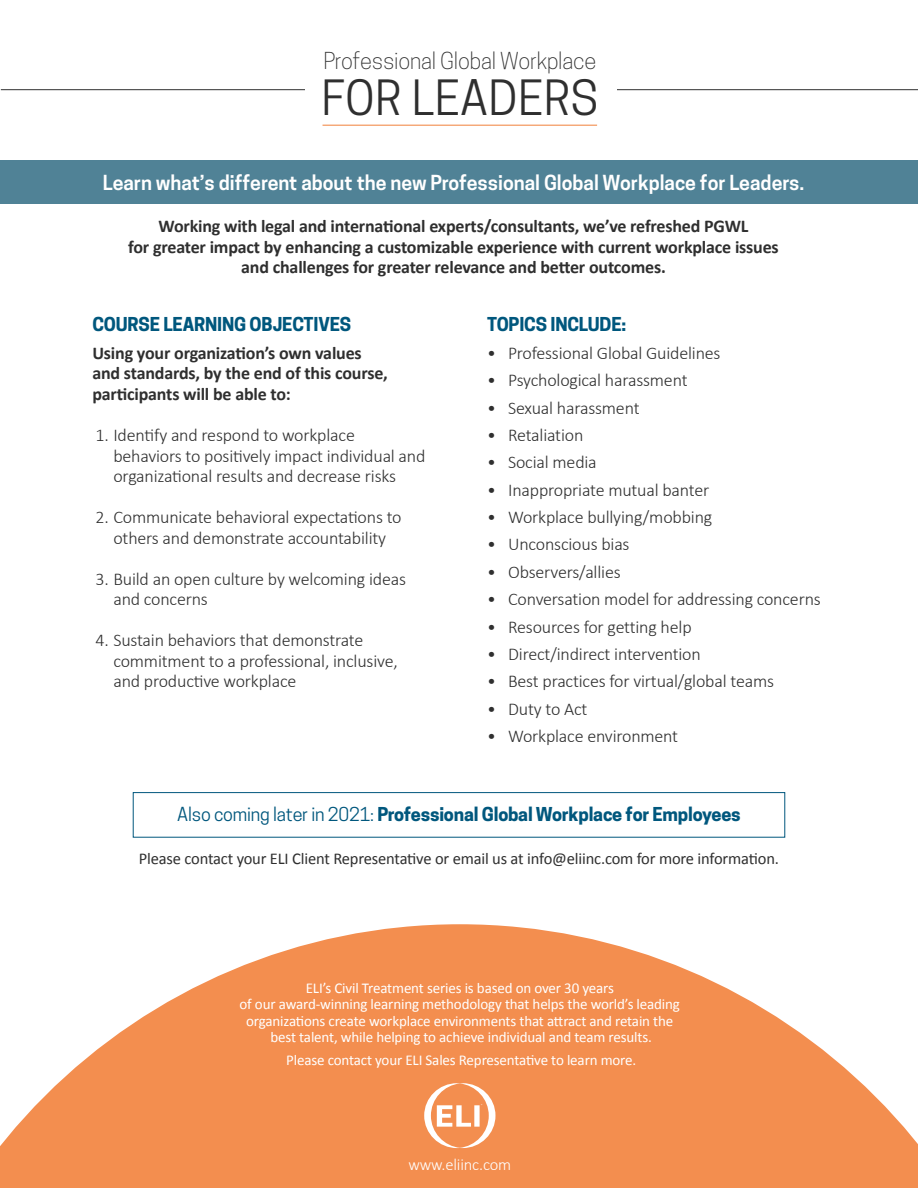
<style>
.page{position:relative;width:918px;height:1188px;background:#fff}
.page>*{position:absolute;margin:0;border:0;box-sizing:border-box;transform-origin:0 0}
.t1{font:45.6px "Cooper Hewitt";letter-spacing:.01em;color:#2f2f2f}
.t2{font:300 21.9px "Cooper Hewitt";letter-spacing:-.01em;color:#2f2f2f}
.t3{font:600 19.5px "Cooper Hewitt";color:#fff}
.t4{font:300 18px/20.7px "Calibri";letter-spacing:-.01em;color:#2f2f2f}
.t5{font:700 18px/20.7px "Calibri";letter-spacing:-.01em;color:#2f2f2f}
.t6{font:700 18px "Cooper Hewitt";letter-spacing:-.01em;color:#00577d}
.t7{font:16.5px "Calibri";letter-spacing:-.01em;color:#2f2f2f}
.t8{font:300 16.5px "Calibri";letter-spacing:-.01em;color:#fff}
.t9{font:15px/16.5px "Calibri";letter-spacing:-.01em;color:#fff;text-align:center}
.t10{font:3.6px "Cooper Hewitt";color:#fff}
.s1{font-weight:400}
</style>
<div class="page">
<div style="left:0;top:161px;width:918px;height:43px;background:#508296"></div>
<svg style="left:0;top:924px;width:918px;height:264px;fill:#f38e4f"></svg>
<svg style="left:424px;top:1083px;width:71px;height:65px"></svg>
<hr style="left:1px;top:89px;width:917px;height:1px;background:#2f2f2f">
<div style="left:306px;top:74px;width:311px;height:28px;background:#fff"></div>
<hr style="left:323px;top:125px;width:274px;height:1px;background:#f38e4f">
<div style="left:133px;top:792px;width:652px;height:46px;border:1px solid #00577d"></div>
<p class="t2" style="left:323px;top:48px;width:274px">Professional Global Workplace</p>
<p class="t1" style="left:321px;top:71px;width:278px">FOR LEADERS</p>
<p class="t3" style="left:103px;top:172px;width:703px">Learn what’s different about the new Professional Global Workplace for Leaders.</p>
<p class="t5" style="left:159px;top:215px;width:591px">Working with legal and international experts/consultants, we’ve refreshed PGWL</p>
<p class="t5" style="left:128px;top:236px;width:652px">for greater impact by enhancing a customizable experience with current workplace issues</p>
<p class="t5" style="left:241px;top:256px;width:426px">and challenges for greater relevance and better outcomes.</p>
<p class="t6" style="left:92px;top:314px;width:260px">COURSE LEARNING OBJECTIVES</p>
<p class="t5" style="left:92px;top:342px;width:297px">Using your organization’s own values and standards, by the end of this course, participants will be able to:</p>
<p class="t4" style="left:113px;top:424px;width:314px;text-indent:-18px">1. Identify and respond to workplace behaviors to positively impact individual and organizational results and decrease risks</p>
<p class="t4" style="left:95px;top:507px;width:308px;text-align:center">2. Communicate behavioral expectations to others and demonstrate accountability</p>
<p class="t4" style="left:113px;top:568px;width:294px;text-indent:-18px">3. Build an open culture by welcoming ideas and concerns</p>
<p class="t4" style="left:113px;top:630px;width:286px;text-indent:-18px">4. Sustain behaviors that demonstrate commitment to a professional, inclusive, and productive workplace</p>
<p class="t6" style="left:487px;top:314px;width:141px">TOPICS INCLUDE:</p>
<p class="t4" style="left:487px;top:342px;width:235px">• Professional Global Guidelines</p>
<p class="t4" style="left:487px;top:370px;width:202px">• Psychological harassment</p>
<p class="t4" style="left:487px;top:397px;width:154px">• Sexual harassment</p>
<p class="t4" style="left:487px;top:424px;width:98px">• Retaliation</p>
<p class="t4" style="left:487px;top:452px;width:111px">• Social media</p>
<p class="t4" style="left:487px;top:479px;width:224px">• Inappropriate mutual banter</p>
<p class="t4" style="left:487px;top:507px;width:227px">• Workplace bullying/mobbing</p>
<p class="t4" style="left:487px;top:534px;width:144px">• Unconscious bias</p>
<p class="t4" style="left:487px;top:561px;width:135px">• Observers/allies</p>
<p class="t4" style="left:487px;top:589px;width:335px">• Conversation model for addressing concerns</p>
<p class="t4" style="left:487px;top:616px;width:206px">• Resources for getting help</p>
<p class="t4" style="left:487px;top:643px;width:215px">• Direct/indirect intervention</p>
<p class="t4" style="left:487px;top:671px;width:288px">• Best practices for virtual/global teams</p>
<p class="t4" style="left:487px;top:698px;width:102px">• Duty to Act</p>
<p class="t4" style="left:487px;top:726px;width:193px">• Workplace environment</p>
<p class="t6" style="left:177px;top:803px;width:565px"><span class="s1">Also coming later in 2021:</span> Professional Global Workplace for Employees</p>
<p class="t7" style="left:139px;top:848px;width:642px">Please contact your ELI Client Representative or email us at info@eliinc.com for more information.</p>
<p class="t9" style="left:306px;top:979px;width:310px">ELI’s Civil Treatment series is based on over 30 years</p>
<p class="t9" style="left:240px;top:995px;width:442px">of our award-winning learning methodology that helps the world’s leading organizations create workplace environments that attract and retain the best talent, while helping to achieve individual and team results.</p>
<p class="t9" style="left:286px;top:1052px;width:352px">Please contact your ELI Sales Representative to learn more.</p>
<p class="t10" style="left:481px;top:1103px;width:3px">®</p>
<p class="t8" style="left:408px;top:1149px;width:104px">www.eliinc.com</p>
<p class="t8" style="left:408px;top:1155px;width:104px">www.eliinc.com</p>
</div>
